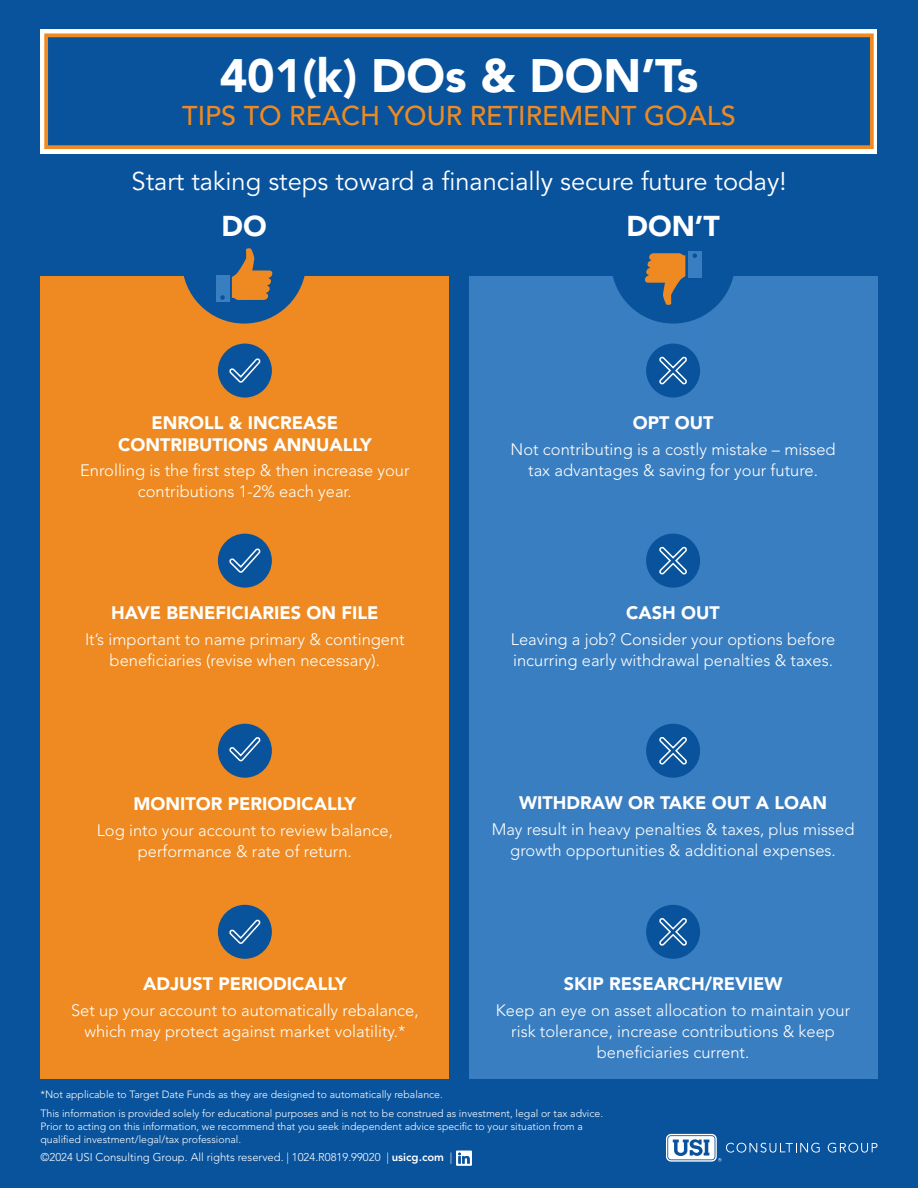
<style>
.page{position:relative;width:918px;height:1188px;background:#09539c}
.page>*{position:absolute;margin:0;border:0;box-sizing:border-box;transform-origin:0 0}
.t1{font:900 46.5px "Avenir LT Std";color:#fff}
.t2{font:900 28.5px "Avenir LT Std";color:#fff}
.t3{font:500 27px "Avenir LT Std";color:#ee8a21}
.t4{font:25.5px "Avenir LT Std";color:#fff}
.subhead{font:900 18px/21.6px "Avenir LT Std";color:#fff;text-align:center}
.description{font:300 16.5px/21px "Avenir LT Std";color:#fff;text-align:center}
.t5{font:300 11.25px "Avenir LT Std";color:#fff}
.t6{font:300 10.5px/12.8px "Avenir LT Std";color:#fff}
.s1{font-weight:800}
</style>
<div class="page">
<div style="left:40px;top:29px;width:838px;height:124px;background:#fff"></div>
<div style="left:46px;top:35px;width:826px;height:112px;background:#09539c"></div>
<div style="left:44px;top:33px;width:830px;height:116px;border:4px solid #ee8a21"></div>
<div style="left:40px;top:276px;width:409px;height:803px;background:#ee8a21"></div>
<div style="left:469px;top:276px;width:409px;height:803px;background:#397ec1"></div>
<div style="left:182px;top:199px;width:124px;height:125px;background:#09539c;border-radius:50%"></div>
<div style="left:611px;top:199px;width:124px;height:125px;background:#09539c;border-radius:50%"></div>
<svg style="left:828px;top:1143px;width:50px;height:10px"></svg>
<svg style="left:666px;top:1134px;width:154px;height:27px"></svg>
<svg style="left:216px;top:248px;width:57px;height:54px"></svg>
<svg style="left:645px;top:251px;width:57px;height:54px"></svg>
<div style="left:218px;top:344px;width:54px;height:54px;background:#09539c;border-radius:50%"></div>
<svg style="left:229px;top:358px;width:32px;height:25px"></svg>
<div style="left:646px;top:344px;width:54px;height:54px;background:#09539c;border-radius:50%"></div>
<svg style="left:659px;top:356px;width:28px;height:29px"></svg>
<div style="left:218px;top:534px;width:54px;height:54px;background:#09539c;border-radius:50%"></div>
<svg style="left:229px;top:548px;width:32px;height:25px"></svg>
<div style="left:646px;top:534px;width:54px;height:54px;background:#09539c;border-radius:50%"></div>
<svg style="left:659px;top:546px;width:28px;height:29px"></svg>
<div style="left:218px;top:724px;width:54px;height:54px;background:#09539c;border-radius:50%"></div>
<svg style="left:229px;top:737px;width:32px;height:25px"></svg>
<div style="left:646px;top:724px;width:54px;height:54px;background:#09539c;border-radius:50%"></div>
<svg style="left:659px;top:737px;width:28px;height:28px"></svg>
<div style="left:218px;top:905px;width:54px;height:54px;background:#09539c;border-radius:50%"></div>
<svg style="left:229px;top:919px;width:32px;height:25px"></svg>
<div style="left:646px;top:905px;width:54px;height:54px;background:#09539c;border-radius:50%"></div>
<svg style="left:659px;top:918px;width:28px;height:28px"></svg>
<svg style="left:456px;top:1151px;width:16px;height:15px"></svg>
<p class="t1" style="left:220px;top:48px;width:480px">401(k) DOs &amp; DON’Ts</p>
<p class="t3" style="left:182px;top:100px;width:555px">TIPS TO REACH YOUR RETIREMENT GOALS</p>
<p class="t4" style="left:132px;top:166px;width:656px">Start taking steps toward a financially secure future today!</p>
<p class="t2" style="left:221px;top:209px;width:47px">DO</p>
<p class="t2" style="left:626px;top:209px;width:95px">DON’T</p>
<p class="subhead" style="left:118px;top:412px;width:255px">ENROLL &amp; INCREASE<br>CONTRIBUTIONS ANNUALLY</p>
<p class="description" style="left:80px;top:460px;width:331px">Enrolling is the first step &amp; then increase your contributions 1-2% each year.</p>
<p class="subhead" style="left:111px;top:602px;width:269px">HAVE BENEFICIARIES ON FILE</p>
<p class="description" style="left:85px;top:629px;width:321px">It’s important to name primary &amp; contingent beneficiaries (revise when necessary).</p>
<p class="subhead" style="left:134px;top:793px;width:224px">MONITOR PERIODICALLY</p>
<p class="description" style="left:97px;top:820px;width:298px">Log into your account to review balance, performance &amp; rate of return.</p>
<p class="subhead" style="left:143px;top:973px;width:205px">ADJUST PERIODICALLY</p>
<p class="description" style="left:71px;top:1000px;width:349px">Set up your account to automatically rebalance, which may protect against market volatility.*</p>
<p class="subhead" style="left:633px;top:412px;width:82px">OPT OUT</p>
<p class="description" style="left:511px;top:439px;width:327px">Not contributing is a costly mistake – missed tax advantages &amp; saving for your future.</p>
<p class="subhead" style="left:626px;top:602px;width:95px">CASH OUT</p>
<p class="description" style="left:511px;top:629px;width:326px;text-align:left">Leaving a job? Consider your options before incurring early withdrawal penalties &amp; taxes.</p>
<p class="subhead" style="left:519px;top:792px;width:309px">WITHDRAW OR TAKE OUT A LOAN</p>
<p class="description" style="left:492px;top:819px;width:364px">May result in heavy penalties &amp; taxes, plus missed growth opportunities &amp; additional expenses.</p>
<p class="subhead" style="left:564px;top:973px;width:220px">SKIP RESEARCH/REVIEW</p>
<p class="description" style="left:496px;top:1000px;width:356px">Keep an eye on asset allocation to maintain your risk tolerance, increase contributions &amp; keep beneficiaries current.</p>
<p class="t6" style="left:40px;top:1088px;width:404px">*Not applicable to Target Date Funds as they are designed to automatically rebalance.</p>
<p class="t6" style="left:40px;top:1107px;width:564px">This information is provided solely for educational purposes and is not to be construed as investment, legal or tax advice.<br>Prior to acting on this information, we recommend that you seek independent advice specific to your situation from a qualified investment/legal/tax professional.</p>
<p class="t5" style="left:40px;top:1151px;width:413px">©2024 USI Consulting Group. All rights reserved. | 1024.R0819.99020 | <span class="s1">usicg.com</span> |</p>
</div>
